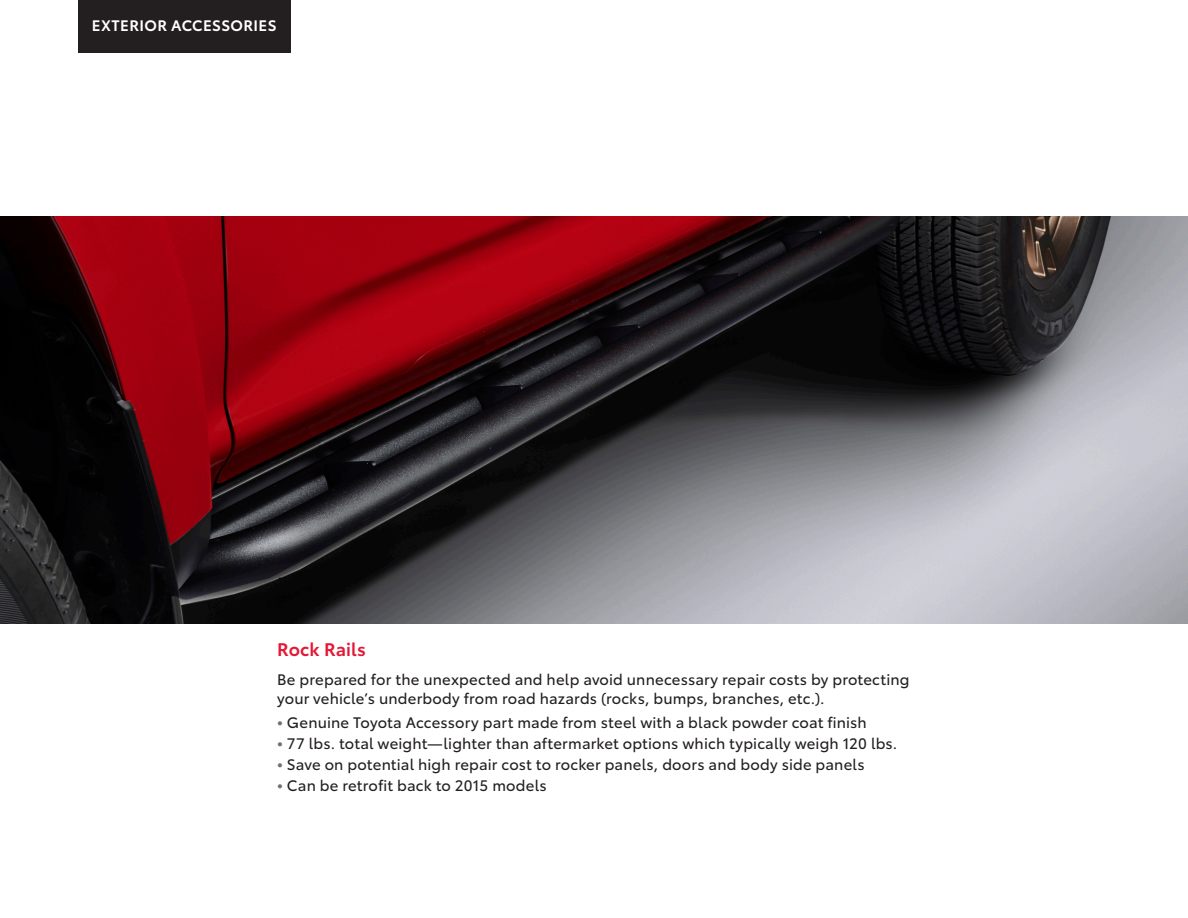
<style>
.page{position:relative;width:1188px;height:918px;background:#fff}
.page>*{position:absolute;margin:0;border:0;box-sizing:border-box;transform-origin:0 0}
._2019_Product_Name_12pt_Semibld{font:600 18px "Toyota Type";letter-spacing:.005em;color:#e51836}
._2019_BODY_COPY_Bullet_Copy{font:15px/19.5px "Toyota Type";letter-spacing:.01em;color:#231f20}
.t1{font:600 15px "Toyota Type";letter-spacing:.025em;color:#fff}
.s1{font-weight:700;color:#717074}
</style>
<div class="page">
<img style="left:0;top:216px;width:1188px;height:408px">
<div style="left:78px;top:0;width:212px;height:52px;background:#231f20"></div>
<p class="t1" style="left:92px;top:14px;width:186px">EXTERIOR ACCESSORIES</p>
<p class="_2019_Product_Name_12pt_Semibld" style="left:277px;top:636px;width:90px">Rock Rails</p>
<p class="_2019_BODY_COPY_Bullet_Copy" style="left:277px;top:668px;width:634px">Be prepared for the unexpected and help avoid unnecessary repair costs by protecting your vehicle’s underbody from road hazards (rocks, bumps, branches, etc.).</p>
<p class="_2019_BODY_COPY_Bullet_Copy" style="left:277px;top:712px;width:591px"><span class="s1">•</span> Genuine Toyota Accessory part made from steel with a black powder coat finish</p>
<p class="_2019_BODY_COPY_Bullet_Copy" style="left:277px;top:733px;width:622px"><span class="s1">•</span> 77 lbs. total weight—lighter than aftermarket options which typically weigh 120 lbs.</p>
<p class="_2019_BODY_COPY_Bullet_Copy" style="left:277px;top:754px;width:589px"><span class="s1">•</span> Save on potential high repair cost to rocker panels, doors and body side panels</p>
<p class="_2019_BODY_COPY_Bullet_Copy" style="left:277px;top:775px;width:271px"><span class="s1">•</span> Can be retrofit back to 2015 models</p>
</div>
